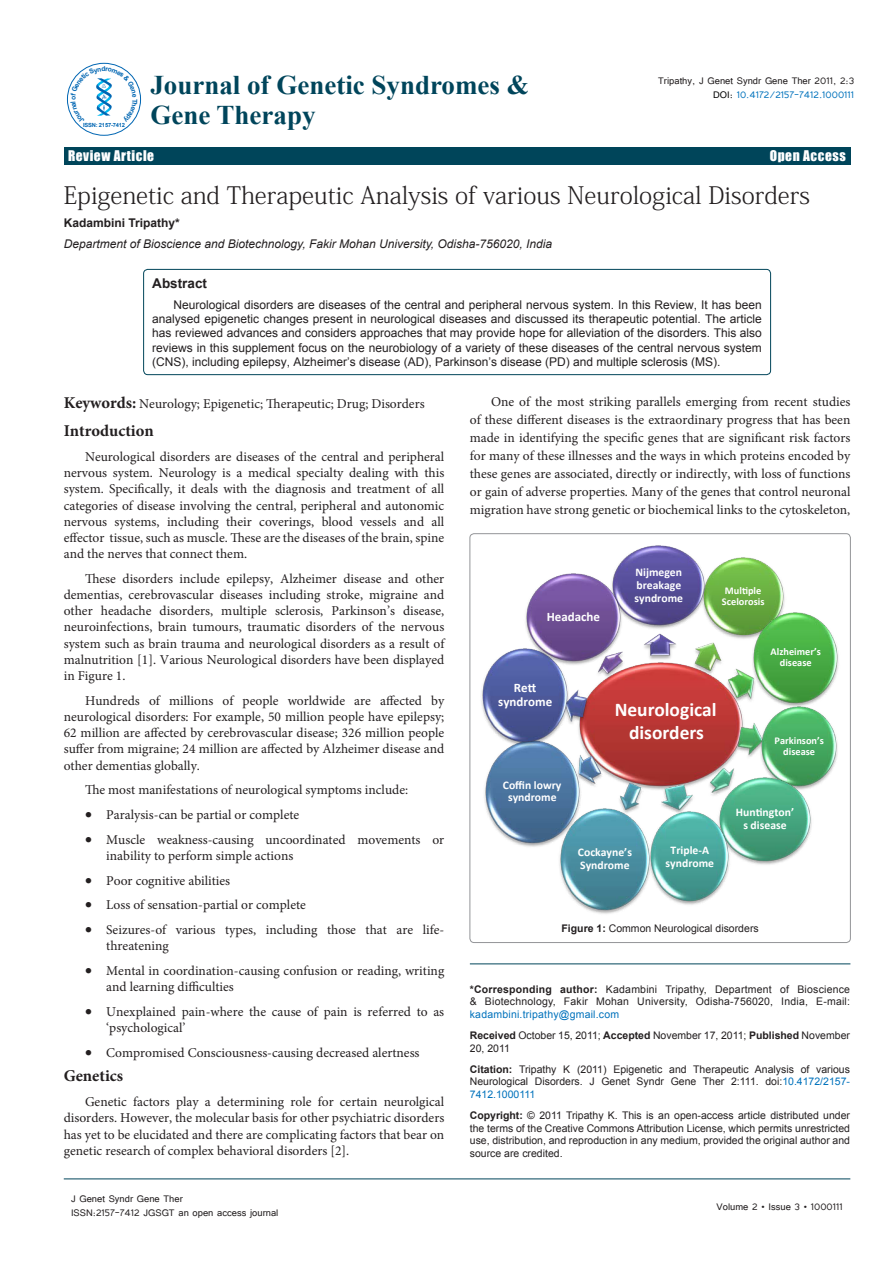
<style>
.page{position:relative;width:893px;height:1263px;background:#fff}
.page>*{position:absolute;margin:0;border:0;box-sizing:border-box;transform-origin:0 0}
.t1{font:700 27px "Times New Roman";color:#00455b}
.t2{font:24px "Adobe Fangsong Std";color:#231f20}
.t3{font:700 19.5px/22.8px "Calibri";color:#fff;text-align:center}
.t4{font:700 16.5px "Minion Pro";color:#231f20}
.Normal__Web{font:13.5px/16.2px "Minion Pro";color:#231f20;text-align:justify}
.t5{font:13.5px "Impact";letter-spacing:.04em;color:#fff}
.t6{font:700 13.5px "Arial";color:#231f20}
.t7{font:700 13.05px/14.2px "Calibri";color:#fff;text-align:center}
.t8{font:12px/14.4px "Arial";color:#231f20;text-align:justify}
.t9{font:12px/14.4px "Tunga";color:#231f20;text-align:right}
.t10{font:italic 12px "Arial";color:#231f20}
.t11{font:700 12px "Arial";color:#231f20}
.t12{font:700 11.7px/12.8px "Calibri";color:#fff;text-align:center}
.t13{font:10.5px/12.6px "Arial";color:#231f20;text-align:justify}
.t14{font:700 10.35px/11.4px "Calibri";color:#fff;text-align:center}
.t15{font:700 9.15px/9.9px "Calibri";color:#fff;text-align:center}
.t16{font:700 5.7px "Arial";letter-spacing:-.03em;color:#0066b3}
.s1{color:#000}
.s2{color:#0072bc}
.s3{font-weight:700;font-size:16.5px}
.s4{font-weight:700}
</style>
<div class="page">
<hr style="left:64px;top:1179px;width:786px;height:1px;background:#00455a">
<div style="left:64px;top:147px;width:786px;height:17px;background:#00455a"></div>
<hr style="left:470px;top:964px;width:380px;height:1px;background:#00455a">
<div style="left:144px;top:269px;width:627px;height:106px;border:1px solid #00455a;border-radius:4px"></div>
<div style="left:470px;top:534px;width:380px;height:408px;border:1px solid #939598;border-radius:4px"></div>
<img style="left:578px;top:662px;width:165px;height:128px">
<img style="left:690px;top:642px;width:36px;height:35px">
<img style="left:709px;top:557px;width:76px;height:82px">
<img style="left:724px;top:667px;width:26px;height:38px">
<img style="left:750px;top:610px;width:89px;height:94px">
<img style="left:733px;top:720px;width:24px;height:41px">
<img style="left:757px;top:704px;width:81px;height:82px">
<img style="left:706px;top:766px;width:32px;height:30px">
<img style="left:715px;top:776px;width:99px;height:89px">
<img style="left:657px;top:782px;width:41px;height:27px">
<img style="left:653px;top:809px;width:80px;height:96px">
<img style="left:615px;top:781px;width:31px;height:26px">
<img style="left:559px;top:807px;width:94px;height:107px">
<img style="left:583px;top:752px;width:22px;height:38px">
<img style="left:484px;top:739px;width:99px;height:110px">
<img style="left:572px;top:688px;width:19px;height:41px">
<img style="left:481px;top:648px;width:91px;height:100px">
<img style="left:644px;top:633px;width:32px;height:27px">
<img style="left:615px;top:545px;width:94px;height:84px">
<img style="left:593px;top:662px;width:34px;height:19px">
<img style="left:522px;top:571px;width:103px;height:97px">
<div style="left:67px;top:63px;width:74px;height:73px;border:1px solid #0066b3;border-radius:50%"></div>
<svg style="left:71px;top:66px;width:66px;height:57px"></svg>
<p class="t16" style="left:83px;top:121px;width:44px">ISSN: 2157-7412</p>
<h1 class="t1" style="left:150px;top:66px;width:380px">Journal of Genetic Syndromes &amp;</h1>
<h1 class="t1" style="left:150px;top:96px;width:167px">Gene Therapy</h1>
<p class="t9" style="left:658px;top:72px;width:197px">Tripathy, J Genet Syndr Gene Ther 2011, 2:3<br><span class="s1">DOI:</span> <span class="s2">10.4172/2157-7412.1000111</span></p>
<p class="t5" style="left:68px;top:145px;width:88px">Review Article</p>
<p class="t5" style="left:770px;top:145px;width:77px">Open Access</p>
<p class="t2" style="left:64px;top:180px;width:748px">Epigenetic and Therapeutic Analysis of various Neurological Disorders</p>
<p class="t11" style="left:64px;top:215px;width:118px">Kadambini Tripathy*</p>
<p class="t10" style="left:64px;top:236px;width:490px">Department of Bioscience and Biotechnology, Fakir Mohan University, Odisha-756020, India</p>
<p class="t6" style="left:152px;top:274px;width:56px">Abstract</p>
<p class="t8" style="left:152px;top:297px;width:611px;text-indent:21px">Neurological disorders are diseases of the central and peripheral nervous system. In this Review, It has been analysed epigenetic changes present in neurological diseases and discussed its therapeutic potential. The article has reviewed advances and considers approaches that may provide hope for alleviation of the disorders. This also reviews in this supplement focus on the neurobiology of a variety of these diseases of the central nervous system (CNS), including epilepsy, Alzheimer’s disease (AD), Parkinson’s disease (PD) and multiple sclerosis (MS).</p>
<p class="Normal__Web" style="left:64px;top:396px;width:362px"><span class="s3">Keywords:</span> Neurology; Epigenetic; Therapeutic; Drug; Disorders</p>
<p class="t4" style="left:64px;top:419px;width:92px">Introduction</p>
<p class="Normal__Web" style="left:64px;top:449px;width:382px;text-indent:21px">Neurological disorders are diseases of the central and peripheral nervous system. Neurology is a medical specialty dealing with this system. Specifically, it deals with the diagnosis and treatment of all categories of disease involving the central, peripheral and autonomic nervous systems, including their coverings, blood vessels and all effector tissue, such as muscle. These are the diseases of the brain, spine and the nerves that connect them.</p>
<p class="Normal__Web" style="left:64px;top:570px;width:382px;text-indent:21px">These disorders include epilepsy, Alzheimer disease and other dementias, cerebrovascular diseases including stroke, migraine and other headache disorders, multiple sclerosis, Parkinson’s disease, neuroinfections, brain tumours, traumatic disorders of the nervous system such as brain trauma and neurological disorders as a result of malnutrition [1]. Various Neurological disorders have been displayed in Figure 1.</p>
<p class="Normal__Web" style="left:64px;top:692px;width:382px;text-indent:21px">Hundreds of millions of people worldwide are affected by neurological disorders: For example, 50 million people have epilepsy; 62 million are affected by cerebrovascular disease; 326 million people suffer from migraine; 24 million are affected by Alzheimer disease and other dementias globally.</p>
<p class="Normal__Web" style="left:85px;top:782px;width:325px">The most manifestations of neurological symptoms include:</p>
<p class="Normal__Web" style="left:85px;top:807px;width:216px">• Paralysis-can be partial or complete</p>
<p class="Normal__Web" style="left:106px;top:831px;width:340px;text-indent:-21px">• Muscle weakness-causing uncoordinated movements or inability to perform simple actions</p>
<p class="Normal__Web" style="left:85px;top:872px;width:147px">• Poor cognitive abilities</p>
<p class="Normal__Web" style="left:85px;top:897px;width:222px">• Loss of sensation-partial or complete</p>
<p class="Normal__Web" style="left:106px;top:922px;width:340px;text-indent:-21px">• Seizures-of various types, including those that are life&shy;threatening</p>
<p class="Normal__Web" style="left:106px;top:962px;width:340px;text-indent:-21px">• Mental in coordination-causing confusion or reading, writing and learning difficulties</p>
<p class="Normal__Web" style="left:106px;top:1003px;width:339px;text-indent:-21px">• Unexplained pain-where the cause of pain is referred to as ‘psychological’</p>
<p class="Normal__Web" style="left:85px;top:1044px;width:336px">• Compromised Consciousness-causing decreased alertness</p>
<p class="t4" style="left:64px;top:1064px;width:61px">Genetics</p>
<p class="Normal__Web" style="left:64px;top:1094px;width:382px;text-indent:21px">Genetic factors play a determining role for certain neurolgical disorders. However, the molecular basis for other psychiatric disorders has yet to be elucidated and there are complicating factors that bear on genetic research of complex behavioral disorders [2].</p>
<p class="t9" style="left:71px;top:1190px;width:113px">J Genet Syndr Gene Ther</p>
<p class="t9" style="left:71px;top:1204px;width:209px">ISSN:2157-7412 JGSGT an open access journal</p>
<p class="Normal__Web" style="left:470px;top:392px;width:382px;line-height:18px;text-indent:21px">One of the most striking parallels emerging from recent studies of these different diseases is the extraordinary progress that has been made in identifying the specific genes that are significant risk factors for many of these illnesses and the ways in which proteins encoded by these genes are associated, directly or indirectly, with loss of functions or gain of adverse properties. Many of the genes that control neuronal migration have strong genetic or biochemical links to the cytoskeleton,</p>
<p class="t7" style="left:547px;top:609px;width:55px">Headache</p>
<p class="t7" style="left:498px;top:680px;width:55px">Rett syndrome</p>
<p class="t12" style="left:503px;top:778px;width:60px">Coffin lowry syndrome</p>
<p class="t12" style="left:635px;top:566px;width:50px;text-align:left">Nijmegen breakage syndrome</p>
<p class="t15" style="left:642px;top:574px;width:39px">Down syndrome</p>
<p class="t14" style="left:722px;top:585px;width:44px;text-align:left">Multiple<br>Scelorosis</p>
<p class="t14" style="left:771px;top:646px;width:52px">Alzheimer’s disease</p>
<p class="t3" style="left:615px;top:698px;width:103px">Neurological disorders</p>
<p class="t14" style="left:775px;top:734px;width:51px">Parkinson’s disease</p>
<p class="t12" style="left:736px;top:806px;width:60px">Huntington’ s disease</p>
<p class="t12" style="left:578px;top:846px;width:56px;text-align:left">Cockayne’s<br>Syndrome</p>
<p class="t12" style="left:666px;top:843px;width:50px;line-height:13.2px">Triple-A syndrome</p>
<p class="t13" style="left:562px;top:922px;width:199px"><span class="s4">Figure 1:</span> Common Neurological disorders</p>
<p class="t13" style="left:470px;top:983px;width:382px"><span class="s4">*Corresponding author:</span> Kadambini Tripathy, Department of Bioscience &amp; Biotechnology, Fakir Mohan University, Odisha-756020, India, E-mail: <span class="s2">kadambini.tripathy@gmail.com</span></p>
<p class="t13" style="left:470px;top:1029px;width:382px"><span class="s4">Received</span> October 15, 2011; <span class="s4">Accepted</span> November 17, 2011; <span class="s4">Published</span> November<br>20, 2011</p>
<p class="t13" style="left:470px;top:1063px;width:382px"><span class="s4">Citation:</span> Tripathy K (2011) Epigenetic and Therapeutic Analysis of various Neurological Disorders. J Genet Syndr Gene Ther 2:111. doi:<span class="s2">10.4172/2157- 7412.1000111</span></p>
<p class="t13" style="left:470px;top:1109px;width:382px"><span class="s4">Copyright:</span> © 2011 Tripathy K. This is an open-access article distributed under the terms of the Creative Commons Attribution License, which permits unrestricted use, distribution, and reproduction in any medium, provided the original author and source are credited.</p>
<p class="t9" style="left:717px;top:1199px;width:128px">Volume 2 • Issue 3 • 1000111</p>
</div>
